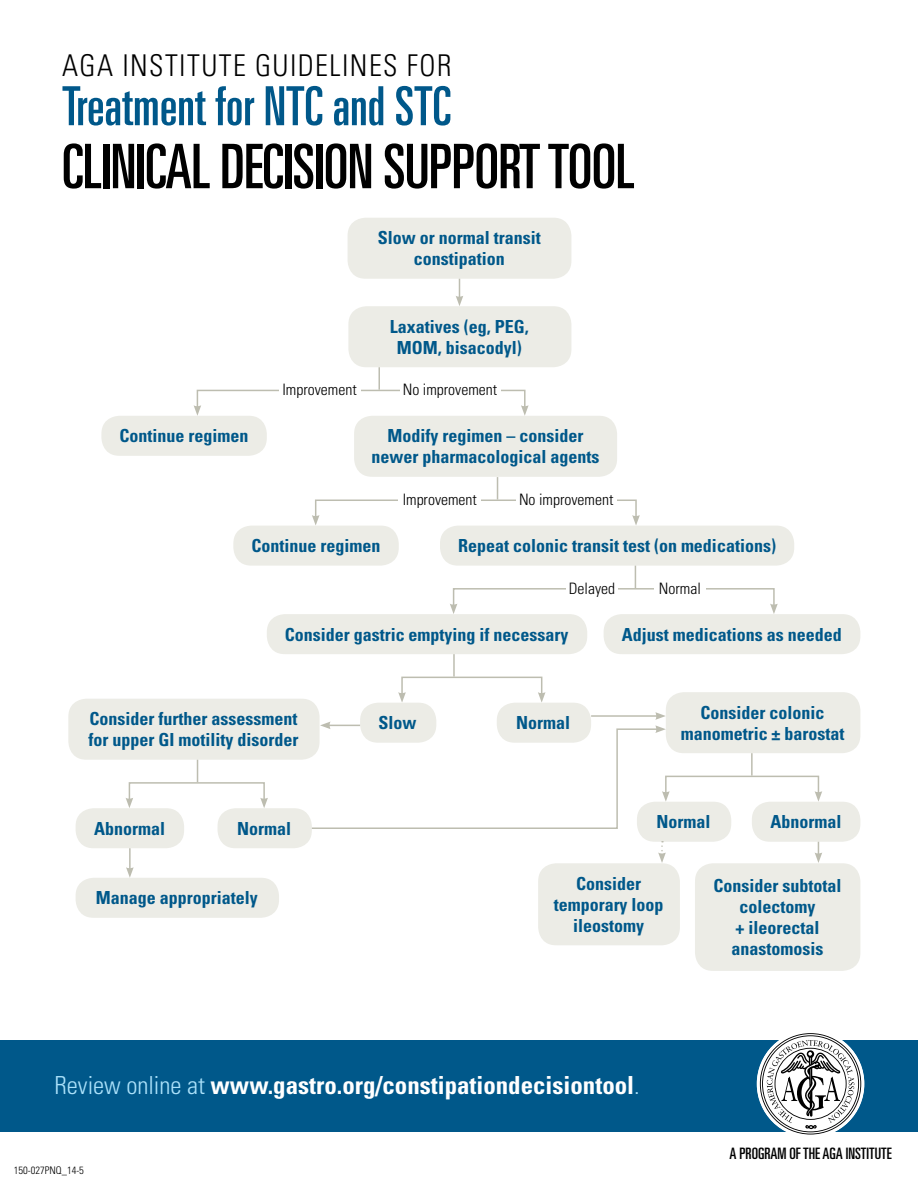
<style>
.page{position:relative;width:918px;height:1188px;background:#fff}
.page>*{position:absolute;margin:0;border:0;box-sizing:border-box;transform-origin:0 0}
.t1{font:ultra-condensed 61.5px "Univers LT Std";letter-spacing:-.01em;color:#000}
.t2{font:ultra-condensed 54px "Univers LT Std";color:#00588a}
.t3{font:300 condensed 30px "Univers LT Std";letter-spacing:.05em;color:#000;scale:.96 1}
.t4{font:700 condensed 24.9px "Univers LT Std";color:#fff}
.t5{font:700 condensed 18px/21px "Univers LT Std";color:#00588a;text-align:center}
.t6{font:300 condensed 15.75px "Univers LT Std";color:#000}
.t7{font:ultra-condensed 15.75px "Univers LT Std";color:#000}
.t8{font:300 condensed 10.5px "Univers LT Std";color:#000}
.s1{font-weight:300;color:#abe1fa}
</style>
<div class="page">
<div style="left:0;top:1040px;width:918px;height:92px;background:#00588a"></div>
<div style="left:757px;top:1030px;width:107px;height:108px;background:#fff;border-radius:50%"></div>
<svg style="left:760px;top:1033px;width:101px;height:102px"></svg>
<div style="left:348px;top:218px;width:223px;height:61px;background:#ecece6;border-radius:18px"></div>
<svg style="left:456px;top:279px;width:7px;height:27px"></svg>
<div style="left:348px;top:306px;width:223px;height:61px;background:#ecece6;border-radius:18px"></div>
<div style="left:354px;top:416px;width:263px;height:61px;background:#ecece6;border-radius:18px"></div>
<div style="left:101px;top:416px;width:166px;height:40px;background:#ecece6;border-radius:18px"></div>
<svg style="left:521px;top:405px;width:8px;height:11px"></svg>
<svg style="left:194px;top:405px;width:7px;height:11px"></svg>
<hr style="left:378px;top:367px;width:2px;height:23px;background:#bdbdb0">
<svg style="left:632px;top:515px;width:8px;height:11px"></svg>
<svg style="left:312px;top:515px;width:8px;height:11px"></svg>
<svg style="left:497px;top:477px;width:1px;height:23px"></svg>
<div style="left:233px;top:526px;width:166px;height:40px;background:#ecece6;border-radius:18px"></div>
<div style="left:440px;top:526px;width:354px;height:40px;background:#ecece6;border-radius:18px"></div>
<div style="left:453px;top:588px;width:322px;height:19px;border:2px solid #bdbdb0"></div>
<svg style="left:770px;top:604px;width:8px;height:10px"></svg>
<svg style="left:450px;top:604px;width:7px;height:10px"></svg>
<svg style="left:635px;top:566px;width:1px;height:22px"></svg>
<div style="left:566px;top:578px;width:52px;height:21px;background:#fff"></div>
<div style="left:654px;top:578px;width:52px;height:21px;background:#fff"></div>
<div style="left:267px;top:614px;width:320px;height:40px;background:#ecece6;border-radius:18px"></div>
<div style="left:604px;top:614px;width:256px;height:40px;background:#ecece6;border-radius:18px"></div>
<div style="left:401px;top:677px;width:141px;height:18px;border:2px solid #bdbdb0"></div>
<svg style="left:538px;top:692px;width:8px;height:11px"></svg>
<svg style="left:398px;top:692px;width:8px;height:11px"></svg>
<hr style="left:453px;top:654px;width:2px;height:23px;background:#bdbdb0">
<div style="left:360px;top:703px;width:76px;height:40px;background:#ecece6;border-radius:18px"></div>
<div style="left:497px;top:703px;width:94px;height:40px;background:#ecece6;border-radius:18px"></div>
<div style="left:68px;top:699px;width:252px;height:61px;background:#ecece6;border-radius:18px"></div>
<div style="left:666px;top:692px;width:194px;height:61px;background:#ecece6;border-radius:18px"></div>
<div style="left:665px;top:776px;width:154px;height:18px;border:2px solid #bdbdb0"></div>
<svg style="left:815px;top:791px;width:7px;height:11px"></svg>
<hr style="left:751px;top:753px;width:2px;height:23px;background:#bdbdb0">
<div style="left:637px;top:802px;width:94px;height:40px;background:#ecece6;border-radius:18px"></div>
<div style="left:752px;top:802px;width:108px;height:40px;background:#ecece6;border-radius:18px"></div>
<div style="left:129px;top:782px;width:136px;height:19px;border:2px solid #bdbdb0"></div>
<svg style="left:260px;top:798px;width:8px;height:10px"></svg>
<svg style="left:126px;top:798px;width:7px;height:10px"></svg>
<svg style="left:197px;top:760px;width:1px;height:22px"></svg>
<div style="left:218px;top:808px;width:94px;height:40px;background:#ecece6;border-radius:18px"></div>
<div style="left:76px;top:808px;width:108px;height:40px;background:#ecece6;border-radius:18px"></div>
<svg style="left:310px;top:712px;width:360px;height:117px"></svg>
<div style="left:76px;top:878px;width:203px;height:40px;background:#ecece6;border-radius:18px"></div>
<hr style="left:129px;top:848px;width:2px;height:22px;background:#bdbdb0">
<svg style="left:126px;top:867px;width:8px;height:11px"></svg>
<div style="left:538px;top:863px;width:142px;height:82px;background:#ecece6;border-radius:18px"></div>
<div style="left:695px;top:863px;width:165px;height:108px;background:#ecece6;border-radius:18px"></div>
<svg style="left:658px;top:841px;width:8px;height:22px"></svg>
<svg style="left:815px;top:842px;width:7px;height:21px"></svg>
<h3 class="t3" style="left:62px;top:47px;width:407px">AGA INSTITUTE GUIDELINES FOR</h3>
<h2 class="t2" style="left:62px;top:75px;width:390px">Treatment for NTC and STC</h2>
<h1 class="t1" style="left:62px;top:131px;width:574px">CLINICAL DECISION SUPPORT TOOL</h1>
<p class="t5" style="left:378px;top:227px;width:164px">Slow or normal transit constipation</p>
<p class="t5" style="left:390px;top:316px;width:140px">Laxatives (eg, PEG,<br>MOM, bisacodyl)</p>
<p class="t5" style="left:119px;top:425px;width:131px">Continue regimen</p>
<p class="t6" style="left:282px;top:380px;width:76px">Improvement</p>
<p class="t6" style="left:403px;top:380px;width:96px">No improvement</p>
<p class="t5" style="left:371px;top:425px;width:229px">Modify regimen – consider newer pharmacological agents</p>
<p class="t6" style="left:403px;top:490px;width:76px">Improvement</p>
<p class="t6" style="left:519px;top:490px;width:96px">No improvement</p>
<p class="t5" style="left:251px;top:535px;width:131px">Continue regimen</p>
<p class="t5" style="left:458px;top:535px;width:320px">Repeat colonic transit test (on medications)</p>
<p class="t6" style="left:569px;top:579px;width:48px">Delayed</p>
<p class="t6" style="left:659px;top:579px;width:43px">Normal</p>
<p class="t5" style="left:285px;top:624px;width:285px">Consider gastric emptying if necessary</p>
<p class="t5" style="left:622px;top:624px;width:221px">Adjust medications as needed</p>
<p class="t5" style="left:90px;top:708px;width:209px">Consider further assessment</p>
<p class="t5" style="left:379px;top:712px;width:40px">Slow</p>
<p class="t5" style="left:516px;top:712px;width:55px">Normal</p>
<p class="t5" style="left:89px;top:729px;width:211px">for upper GI motility disorder</p>
<p class="t5" style="left:94px;top:818px;width:72px">Abnormal</p>
<p class="t5" style="left:237px;top:818px;width:55px">Normal</p>
<p class="t5" style="left:681px;top:702px;width:165px">Consider colonic manometric ± barostat</p>
<p class="t5" style="left:656px;top:811px;width:55px">Normal</p>
<p class="t5" style="left:770px;top:811px;width:72px">Abnormal</p>
<p class="t5" style="left:96px;top:887px;width:163px">Manage appropriately</p>
<p class="t5" style="left:554px;top:873px;width:111px">Consider temporary loop ileostomy</p>
<p class="t5" style="left:713px;top:875px;width:129px">Consider subtotal colectomy<br>+ ileorectal anastomosis</p>
<h3 class="t4" style="left:54px;top:1070px;width:587px"><span class="s1">Review online at</span> www.gastro.org/constipationdecisiontool<span class="s1">.</span></h3>
<p class="t8" style="left:14px;top:1164px;width:71px">150-027PNQ_14-5</p>
<p class="t7" style="left:730px;top:1144px;width:164px">A PROGRAM OF THE AGA INSTITUTE</p>
</div>
